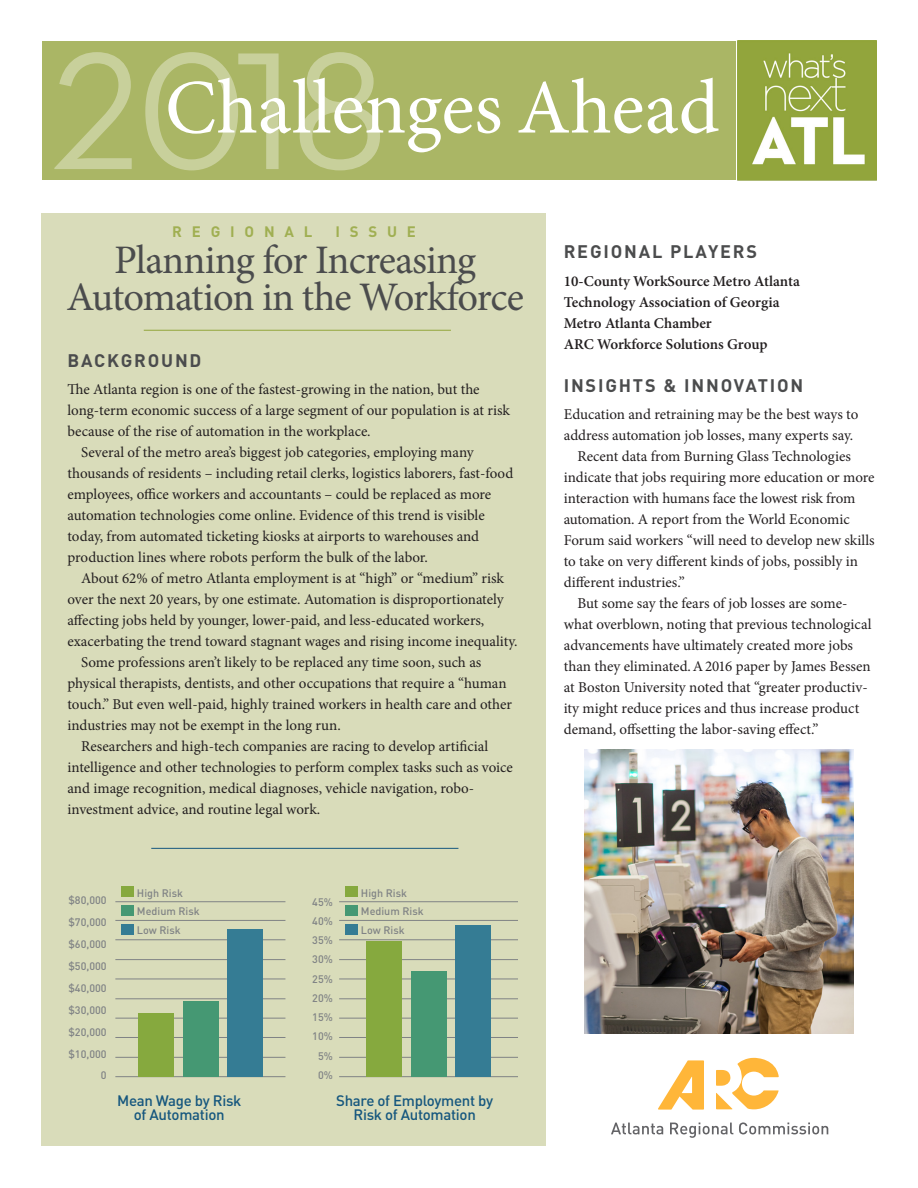
<style>
.page{position:relative;width:918px;height:1188px;background:#fff}
.page>*{position:absolute;margin:0;border:0;box-sizing:border-box;transform-origin:0 0}
.t1{font:77.25px "Minion Pro";color:#fff}
.t2{font:40.5px/37.5px "Minion Pro";letter-spacing:-.025em;color:#4b4c4d;text-align:center}
.t3{font:700 18px "DIN";letter-spacing:.1em;color:#4b4c4d}
.t4{font:15px/21px "Minion Pro";letter-spacing:-.005em;color:#231f20}
.t5{font:600 15px "Minion Pro";color:#231f20}
.t6{font:500 15px/13.5px "DIN";letter-spacing:-.02em;color:#16577e;text-align:center}
.t7{font:700 15px "DIN";color:#a0af52}
.t8{font:500 10.8px/19.2px "DIN";color:#808385}
</style>
<div class="page">
<div style="left:41px;top:213px;width:504px;height:933px;background:#d9dcba"></div>
<hr style="left:144px;top:330px;width:307px;height:1px;background:#92a63b">
<hr style="left:151px;top:848px;width:307px;height:1px;background:#16577e">
<hr style="left:339px;top:901px;width:179px;height:1px;background:#808385">
<hr style="left:339px;top:1076px;width:179px;height:1px;background:#808385">
<hr style="left:339px;top:1057px;width:179px;height:1px;background:#808385">
<hr style="left:339px;top:1037px;width:179px;height:1px;background:#808385">
<hr style="left:339px;top:1018px;width:179px;height:1px;background:#808385">
<hr style="left:339px;top:998px;width:179px;height:1px;background:#808385">
<hr style="left:339px;top:979px;width:179px;height:1px;background:#808385">
<hr style="left:339px;top:959px;width:179px;height:1px;background:#808385">
<hr style="left:339px;top:939px;width:179px;height:1px;background:#808385">
<hr style="left:339px;top:920px;width:179px;height:1px;background:#808385">
<hr style="left:115px;top:901px;width:170px;height:1px;background:#808385">
<hr style="left:115px;top:1076px;width:170px;height:1px;background:#808385">
<hr style="left:115px;top:1057px;width:170px;height:1px;background:#808385">
<hr style="left:115px;top:1037px;width:170px;height:1px;background:#808385">
<hr style="left:115px;top:1018px;width:170px;height:1px;background:#808385">
<hr style="left:115px;top:998px;width:170px;height:1px;background:#808385">
<hr style="left:115px;top:979px;width:170px;height:1px;background:#808385">
<hr style="left:115px;top:959px;width:170px;height:1px;background:#808385">
<hr style="left:115px;top:939px;width:170px;height:1px;background:#808385">
<hr style="left:115px;top:920px;width:170px;height:1px;background:#808385">
<div style="left:121px;top:886px;width:12px;height:11px;background:#86a93e"></div>
<div style="left:121px;top:905px;width:12px;height:11px;background:#459873"></div>
<div style="left:121px;top:924px;width:12px;height:11px;background:#357c94"></div>
<div style="left:345px;top:886px;width:12px;height:11px;background:#86a93e"></div>
<div style="left:345px;top:905px;width:12px;height:11px;background:#459873"></div>
<div style="left:345px;top:924px;width:12px;height:11px;background:#357c94"></div>
<div style="left:138px;top:1013px;width:35px;height:64px;background:#86a93e"></div>
<div style="left:183px;top:1002px;width:35px;height:75px;background:#459873"></div>
<div style="left:228px;top:930px;width:35px;height:147px;background:#357c94"></div>
<div style="left:366px;top:941px;width:35px;height:136px;background:#86a93e"></div>
<div style="left:411px;top:972px;width:35px;height:105px;background:#459873"></div>
<div style="left:456px;top:926px;width:35px;height:151px;background:#357c94"></div>
<div style="left:43px;top:41px;width:693px;height:138px;background:#aab665"></div>
<img style="left:738px;top:41px;width:138px;height:140px">
<svg style="left:54px;top:52px;width:326px;height:118px"></svg>
<svg style="left:658px;top:1060px;width:46px;height:50px"></svg>
<svg style="left:716px;top:1058px;width:63px;height:51px"></svg>
<svg style="left:611px;top:1122px;width:217px;height:16px"></svg>
<img style="left:584px;top:750px;width:270px;height:284px">
<p class="t1" style="left:165px;top:56px;width:556px">Challenges Ahead</p>
<p class="t7" style="left:172px;top:222px;width:142px">R E G I O N A L</p>
<p class="t7" style="left:335px;top:222px;width:82px">I S S U E</p>
<p class="t2" style="left:66px;top:241px;width:459px">Planning for Increasing<br>Automation in the Workforce</p>
<p class="t3" style="left:68px;top:348px;width:136px">BACKGROUND</p>
<p class="t4" style="left:68px;top:379px;width:444px">The Atlanta region is one of the fastest-growing in the nation, but the long-term economic success of a large segment of our population is at risk because of the rise of automation in the workplace.</p>
<p class="t4" style="left:68px;top:442px;width:447px;text-indent:14px">Several of the metro area’s biggest job categories, employing many thousands of residents – including retail clerks, logistics laborers, fast-food employees, office workers and accountants – could be replaced as more automation technologies come online. Evidence of this trend is visible today, from automated ticketing kiosks at airports to warehouses and production lines where robots perform the bulk of the labor.</p>
<p class="t4" style="left:68px;top:568px;width:452px;text-indent:14px">About 62% of metro Atlanta employment is at “high” or “medium” risk over the next 20 years, by one estimate. Automation is disproportionately affecting jobs held by younger, lower-paid, and less-educated workers, exacerbating the trend toward stagnant wages and rising income inequality.</p>
<p class="t4" style="left:68px;top:652px;width:446px;text-indent:14px">Some professions aren’t likely to be replaced any time soon, such as physical therapists, dentists, and other occupations that require a “human touch.” But even well-paid, highly trained workers in health care and other industries may not be exempt in the long run.</p>
<p class="t4" style="left:68px;top:736px;width:447px;text-indent:14px">Researchers and high-tech companies are racing to develop artificial intelligence and other technologies to perform complex tasks such as voice and image recognition, medical diagnoses, vehicle navigation, robo&shy;investment advice, and routine legal work.</p>
<p class="t8" style="left:137px;top:883px;width:64px;line-height:18.8px">High Risk<br>Medium Risk<br>Low Risk</p>
<p class="t8" style="left:361px;top:883px;width:64px;line-height:18.8px">High Risk<br>Medium Risk<br>Low Risk</p>
<p class="t8" style="left:68px;top:889px;width:40px;line-height:21.9px;text-align:right">$80,000 $70,000 $60,000 $50,000 $40,000 $30,000 $20,000 $10,000<br>0</p>
<p class="t8" style="left:312px;top:892px;width:22px;text-align:center">45%<br>40%<br>35%<br>30%<br>25%<br>20%<br>15%<br>10%<br>5%<br>0%</p>
<p class="t6" style="left:117px;top:1094px;width:126px">Mean Wage by Risk of Automation</p>
<p class="t6" style="left:336px;top:1094px;width:158px">Share of Employment by<br>Risk of Automation</p>
<p class="t3" style="left:564px;top:240px;width:195px">REGIONAL PLAYERS</p>
<p class="t5" style="left:564px;top:271px;width:238px">10-County WorkSource Metro Atlanta</p>
<p class="t5" style="left:564px;top:292px;width:217px">Technology Association of Georgia</p>
<p class="t5" style="left:564px;top:313px;width:150px">Metro Atlanta Chamber</p>
<p class="t5" style="left:564px;top:334px;width:205px">ARC Workforce Solutions Group</p>
<p class="t3" style="left:564px;top:373px;width:241px">INSIGHTS &amp; INNOVATION</p>
<p class="t4" style="left:564px;top:404px;width:296px">Education and retraining may be the best ways to address automation job losses, many experts say.</p>
<p class="t4" style="left:564px;top:446px;width:312px;text-indent:14px">Recent data from Burning Glass Technologies indicate that jobs requiring more education or more interaction with humans face the lowest risk from automation. A report from the World Economic Forum said workers “will need to develop new skills to take on very different kinds of jobs, possibly in different industries.”</p>
<p class="t4" style="left:564px;top:593px;width:309px;text-indent:14px">But some say the fears of job losses are some&shy;what overblown, noting that previous technological advancements have ultimately created more jobs than they eliminated. A 2016 paper by James Bessen at Boston University noted that “greater productiv&shy;ity might reduce prices and thus increase product demand, offsetting the labor-saving effect.”</p>
</div>
